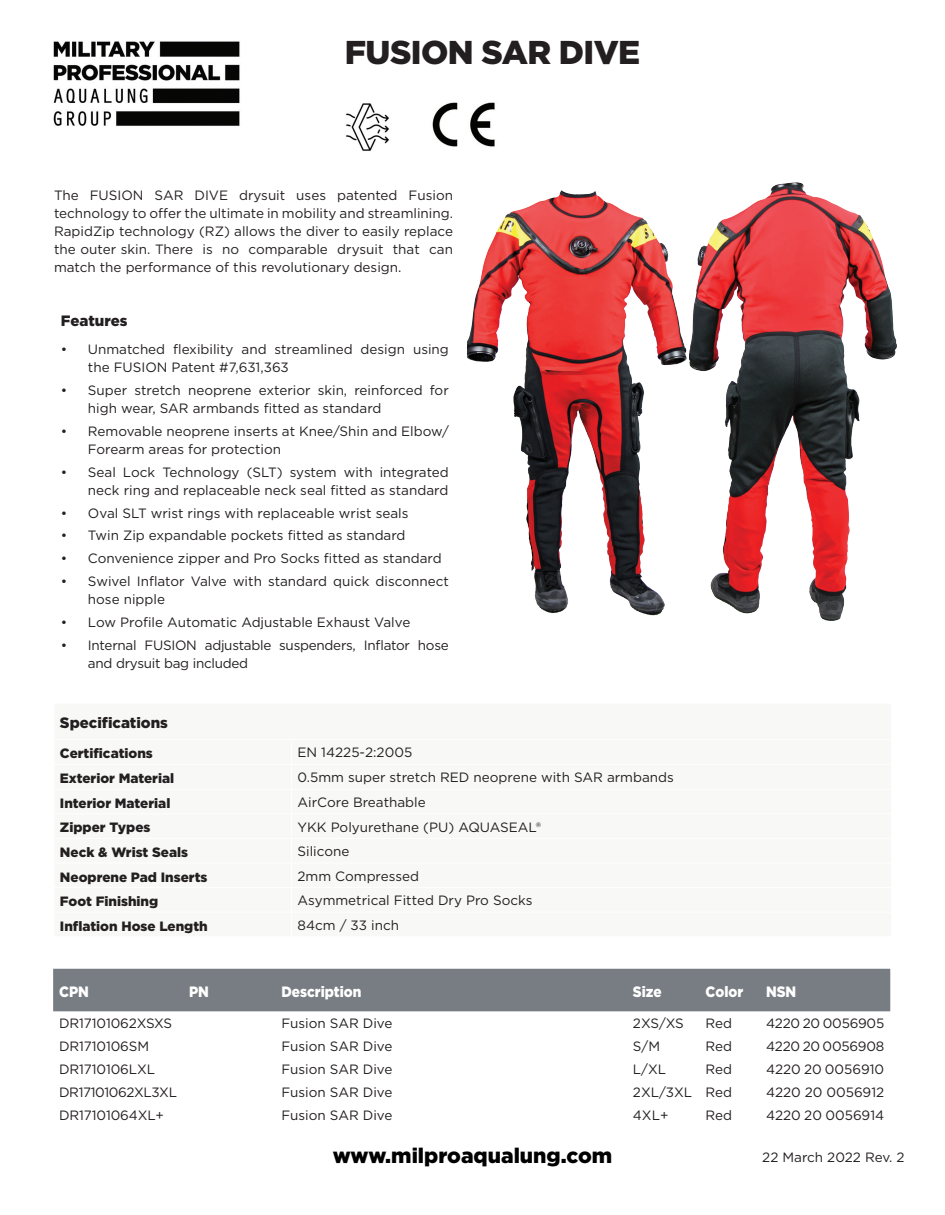
<style>
.page{position:relative;width:945px;height:1215px;background:#fff}
.page>*{position:absolute;margin:0;border:0;box-sizing:border-box;transform-origin:0 0}
.t1{font:900 33px "Gotham";letter-spacing:-.02em;color:#231f20}
.t2{font:900 21px "Gotham";color:#000}
.t3{font:900 15px "Gotham";color:#fff;scale:.91 1}
.t4{font:900 15px "Gotham";color:#231f20}
.t5{font:13.5px/18px "Gotham";color:#231f20}
.t6{font:900 13.5px "Gotham";color:#231f20}
.t7{font:13.5px/18px "Gotham";letter-spacing:-.02em;color:#231f20}
.t8{font:13.5px "Gotham";letter-spacing:-.03em;color:#231f20}
</style>
<div class="page">
<img style="left:53px;top:41px;width:187px;height:85px">
<div style="left:54px;top:703px;width:838px;height:37px;background:#f8f8f7"></div>
<hr style="left:54px;top:703px;width:238px;height:1px;background:#fff">
<hr style="left:54px;top:704px;width:1px;height:35px;background:#fff">
<hr style="left:292px;top:703px;width:600px;height:1px;background:#fff">
<hr style="left:891px;top:704px;width:1px;height:35px;background:#fff">
<hr style="left:54px;top:739px;width:238px;height:1px;background:#fff">
<hr style="left:292px;top:739px;width:600px;height:1px;background:#fff">
<div style="left:53px;top:969px;width:837px;height:42px;background:#787d83"></div>
<img style="left:346px;top:103px;width:43px;height:48px">
<img style="left:432px;top:102px;width:63px;height:45px">
<img style="left:693px;top:182px;width:204px;height:439px">
<img style="left:467px;top:190px;width:226px;height:426px">
<h1 class="t1" style="left:345px;top:33px;width:297px">FUSION SAR DIVE</h1>
<p class="t5" style="left:54px;top:186px;width:401px;text-align:justify">The FUSION SAR DIVE drysuit uses patented Fusion technology to offer the ultimate in mobility and streamlining.<br>RapidZip technology (RZ) allows the diver to easily replace the outer skin. There is no comparable drysuit that can match the performance of this revolutionary design.</p>
<p class="t4" style="left:61px;top:312px;width:68px">Features</p>
<p class="t5" style="left:88px;top:340px;width:362px;text-indent:-27px">• Unmatched flexibility and streamlined design using the FUSION Patent #7,631,363</p>
<p class="t5" style="left:88px;top:381px;width:362px;text-indent:-27px">• Super stretch neoprene exterior skin, reinforced for high wear, SAR armbands fitted as standard</p>
<p class="t5" style="left:88px;top:422px;width:362px;text-indent:-27px">• Removable neoprene inserts at Knee/Shin and Elbow/<br>Forearm areas for protection</p>
<p class="t5" style="left:61px;top:463px;width:389px;text-align:right">• Seal Lock Technology (SLT) system with integrated neck ring and replaceable neck seal fitted as standard</p>
<p class="t5" style="left:61px;top:504px;width:349px">• Oval SLT wrist rings with replaceable wrist seals</p>
<p class="t5" style="left:61px;top:526px;width:346px">• Twin Zip expandable pockets fitted as standard</p>
<p class="t5" style="left:61px;top:549px;width:382px">• Convenience zipper and Pro Socks fitted as standard</p>
<p class="t5" style="left:88px;top:572px;width:362px;text-indent:-27px">• Swivel Inflator Valve with standard quick disconnect hose nipple</p>
<p class="t5" style="left:61px;top:613px;width:351px">• Low Profile Automatic Adjustable Exhaust Valve</p>
<p class="t7" style="left:88px;top:636px;width:362px;text-indent:-27px">• Internal FUSION adjustable suspenders, Inflator hose and drysuit bag included</p>
<p class="t4" style="left:60px;top:714px;width:110px">Specifications</p>
<p class="t6" style="left:60px;top:746px;width:94px">Certifications</p>
<p class="t5" style="left:298px;top:743px;width:116px">EN 14225-2:2005</p>
<p class="t6" style="left:60px;top:771px;width:116px">Exterior Material</p>
<p class="t5" style="left:298px;top:768px;width:378px">0.5mm super stretch RED neoprene with SAR armbands</p>
<p class="t6" style="left:60px;top:795px;width:112px">Interior Material</p>
<p class="t5" style="left:298px;top:793px;width:130px">AirCore Breathable</p>
<p class="t6" style="left:60px;top:820px;width:92px">Zipper Types</p>
<p class="t5" style="left:298px;top:817px;width:245px">YKK Polyurethane (PU) AQUASEAL®</p>
<p class="t6" style="left:60px;top:844px;width:130px">Neck &amp; Wrist Seals</p>
<p class="t5" style="left:298px;top:842px;width:53px">Silicone</p>
<p class="t6" style="left:60px;top:869px;width:149px">Neoprene Pad Inserts</p>
<p class="t5" style="left:298px;top:867px;width:123px">2mm Compressed</p>
<p class="t6" style="left:60px;top:894px;width:100px">Foot Finishing</p>
<p class="t5" style="left:298px;top:891px;width:236px">Asymmetrical Fitted Dry Pro Socks</p>
<p class="t6" style="left:60px;top:918px;width:149px">Inflation Hose Length</p>
<p class="t5" style="left:298px;top:916px;width:103px">84cm / 33 inch</p>
<p class="t3" style="left:59px;top:983px;width:34px">CPN</p>
<p class="t3" style="left:189px;top:983px;width:23px">PN</p>
<p class="t3" style="left:281px;top:983px;width:90px">Description</p>
<p class="t3" style="left:633px;top:983px;width:33px">Size</p>
<p class="t3" style="left:706px;top:983px;width:43px">Color</p>
<p class="t3" style="left:766px;top:983px;width:35px">NSN</p>
<p class="t5" style="left:59px;top:1014px;width:115px">DR17101062XSXS</p>
<p class="t5" style="left:281px;top:1014px;width:113px">Fusion SAR Dive</p>
<p class="t5" style="left:633px;top:1014px;width:52px">2XS/XS</p>
<p class="t5" style="left:706px;top:1014px;width:28px">Red</p>
<p class="t5" style="left:766px;top:1014px;width:120px">4220 20 0056905</p>
<p class="t5" style="left:59px;top:1037px;width:91px">DR1710106SM</p>
<p class="t5" style="left:281px;top:1037px;width:113px">Fusion SAR Dive</p>
<p class="t5" style="left:633px;top:1037px;width:29px">S/M</p>
<p class="t5" style="left:706px;top:1037px;width:28px">Red</p>
<p class="t5" style="left:766px;top:1037px;width:120px">4220 20 0056908</p>
<p class="t5" style="left:59px;top:1060px;width:97px">DR1710106LXL</p>
<p class="t5" style="left:281px;top:1060px;width:113px">Fusion SAR Dive</p>
<p class="t5" style="left:633px;top:1060px;width:35px">L/XL</p>
<p class="t5" style="left:706px;top:1060px;width:28px">Red</p>
<p class="t5" style="left:766px;top:1060px;width:120px">4220 20 0056910</p>
<p class="t8" style="left:59px;top:1083px;width:119px">DR17101062XL3XL</p>
<p class="t5" style="left:281px;top:1083px;width:113px">Fusion SAR Dive</p>
<p class="t5" style="left:633px;top:1083px;width:101px">2XL/3XL Red</p>
<p class="t5" style="left:766px;top:1083px;width:120px">4220 20 0056912</p>
<p class="t5" style="left:59px;top:1106px;width:106px">DR17101064XL+</p>
<p class="t5" style="left:281px;top:1106px;width:113px">Fusion SAR Dive</p>
<p class="t5" style="left:633px;top:1106px;width:37px">4XL+</p>
<p class="t5" style="left:706px;top:1106px;width:28px">Red</p>
<p class="t5" style="left:766px;top:1106px;width:120px">4220 20 0056914</p>
<h2 class="t2" style="left:333px;top:1143px;width:281px">www.milproaqualung.com</h2>
<p class="t5" style="left:762px;top:1148px;width:144px">22 March 2022 Rev. 2</p>
</div>
